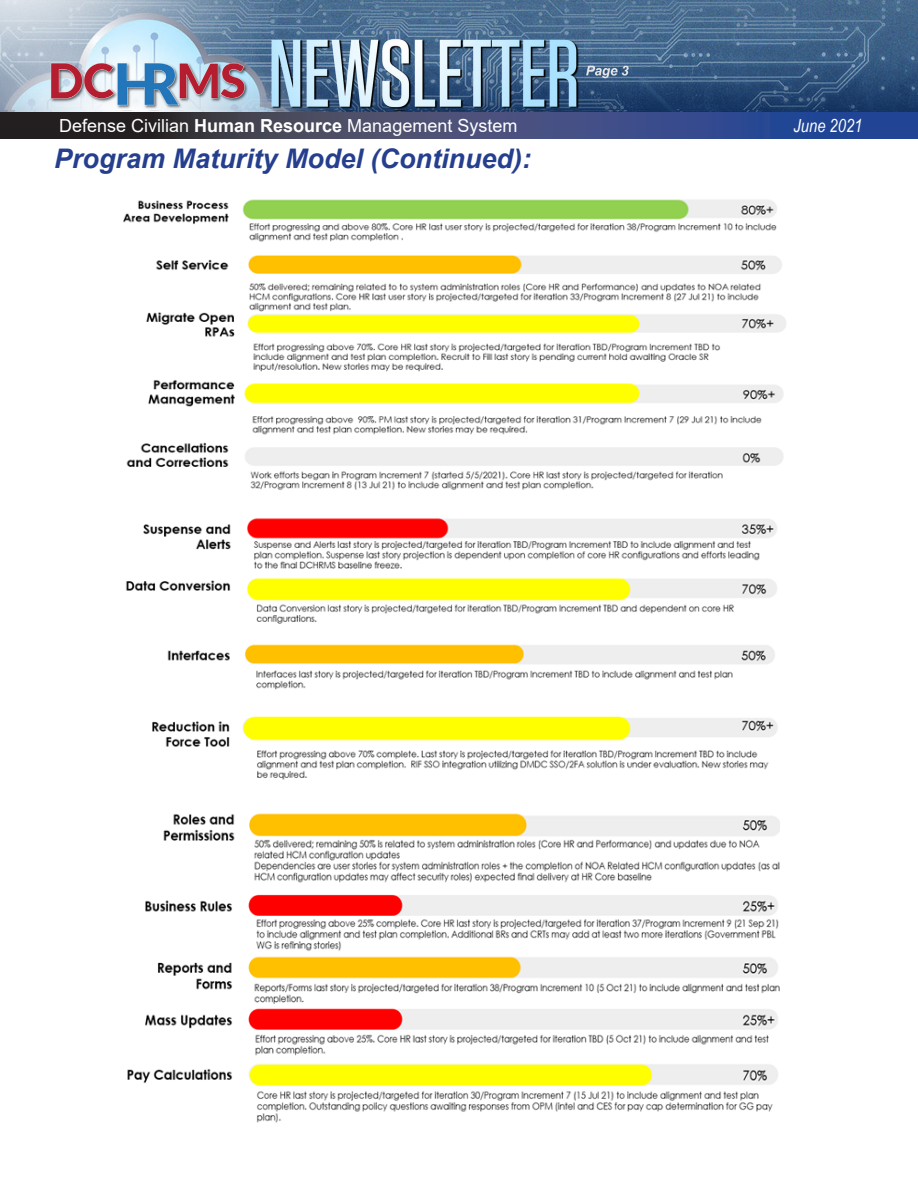
<style>
.page{position:relative;width:918px;height:1188px;background:#fff}
.page>*{position:absolute;margin:0;border:0;box-sizing:border-box;transform-origin:0 0}
.Header_blue{font:italic 700 27px "Arial";color:#253f8e}
.t1{font:18px "Arial";color:#fff}
.t2{font:italic 18px "Arial Narrow";color:#fff}
.s1{font-weight:700}
</style>
<div class="page">
<svg style="left:0;top:112px;width:918px;height:26px;background:#374169"></svg>
<img style="left:123px;top:199px;width:663px;height:291px">
<img style="left:126px;top:518px;width:652px;height:262px">
<img style="left:127px;top:813px;width:652px;height:310px">
<img style="left:0;top:0;width:918px;height:110px">
<p class="t1" style="left:59px;top:113px;width:460px">Defense Civilian <span class="s1">Human Resource</span> Management System</p>
<p class="t2" style="left:794px;top:113px;width:70px">June 2021</p>
<p class="Header_blue" style="left:54px;top:141px;width:479px">Program Maturity Model (Continued):</p>
</div>
